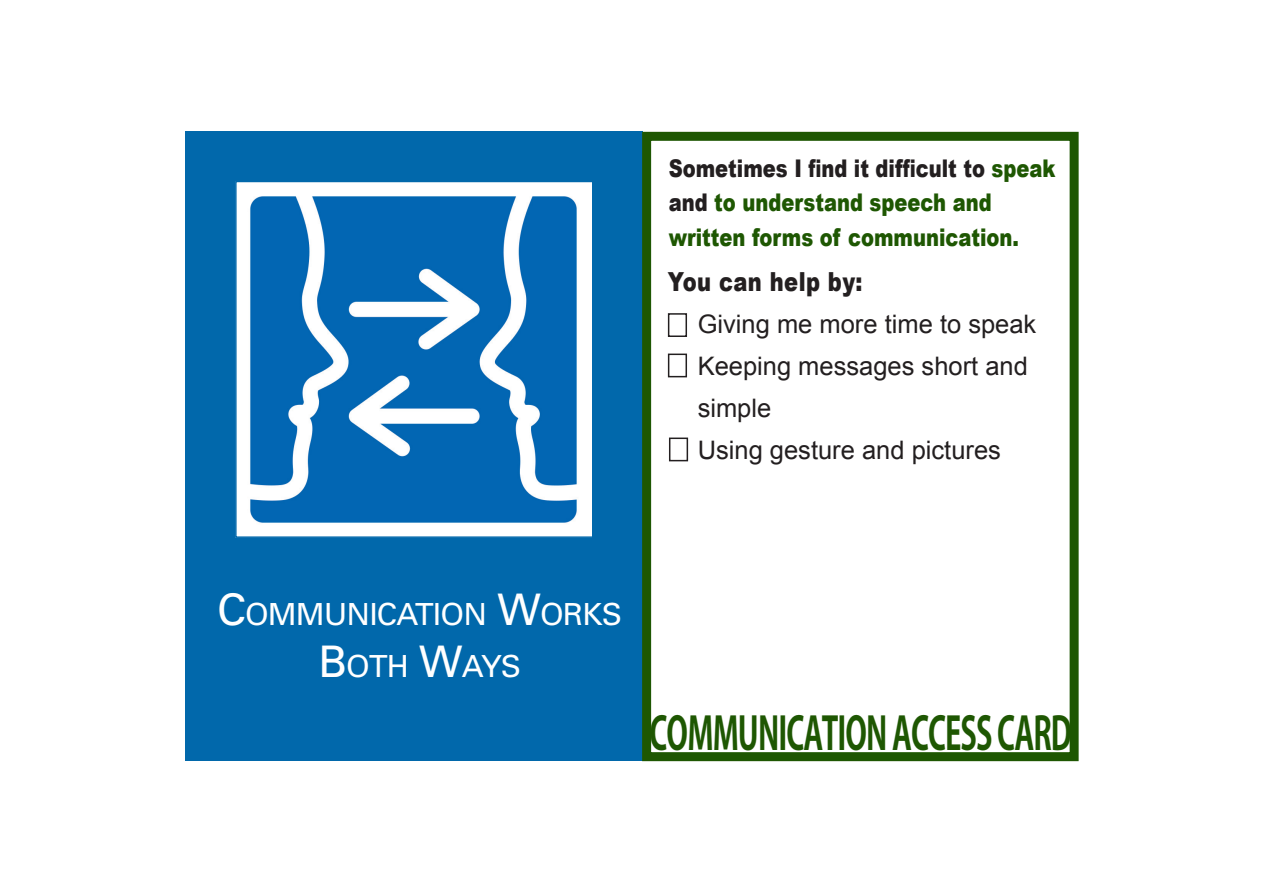
<style>
.page{position:relative;width:1263px;height:893px;background:#fff}
.page>*{position:absolute;margin:0;border:0;box-sizing:border-box;transform-origin:0 0}
.t1{font:700 45px "Koz Go Pro";letter-spacing:-.03em;color:#1e5702;scale:.67 1}
.t2{font:italic 30.45px "Univers";letter-spacing:-.03em;color:#fff}
.t3{font:900 26.25px "Arial";letter-spacing:.02em;color:#231f20;scale:.8 1}
.t4{font:25.5px/42px "Arial";color:#231f20}
.t5{font:900 24.3px/34.5px "Arial";color:#1e5702;scale:.8 1}
.s1{color:#231f20}
.s2{font-size:43.5px}
</style>
<div class="page">
<div style="left:185px;top:132px;width:457px;height:629px;background:#0168ab"></div>
<img style="left:238px;top:184px;width:353px;height:351px">
<div style="left:235px;top:181px;width:359px;height:357px;border:2px solid #0168ab"></div>
<div style="left:642px;top:132px;width:436px;height:629px;background:#fff;border:9px solid #1e5702"></div>
<div style="left:668px;top:313px;width:19px;height:24px;border:2px solid #231f20"></div>
<div style="left:668px;top:354px;width:19px;height:23px;border:2px solid #231f20"></div>
<div style="left:669px;top:438px;width:19px;height:23px;border:2px solid #231f20"></div>
<p class="t5" style="left:669px;top:150px;width:485px"><span class="s1">Sometimes I find it difficult to</span> speak <span class="s1">and</span> to understand speech and written forms of communication.</p>
<p class="t3" style="left:668px;top:263px;width:245px">You can help by:</p>
<p class="t4" style="left:698px;top:304px;width:340px">Giving me more time to speak</p>
<p class="t4" style="left:698px;top:346px;width:332px">Keeping messages short and simple</p>
<p class="t4" style="left:698px;top:430px;width:305px">Using gesture and pictures</p>
<p class="t2" style="left:217px;top:596px;width:407px"><span class="s2">C</span>OMMUNICATION <span class="s2">W</span>ORKS</p>
<p class="t2" style="left:318px;top:648px;width:205px"><span class="s2">B</span>OTH <span class="s2">W</span>AYS</p>
<p class="t1" style="left:649px;top:705px;width:632px">COMMUNICATION ACCESS CARD</p>
</div>
